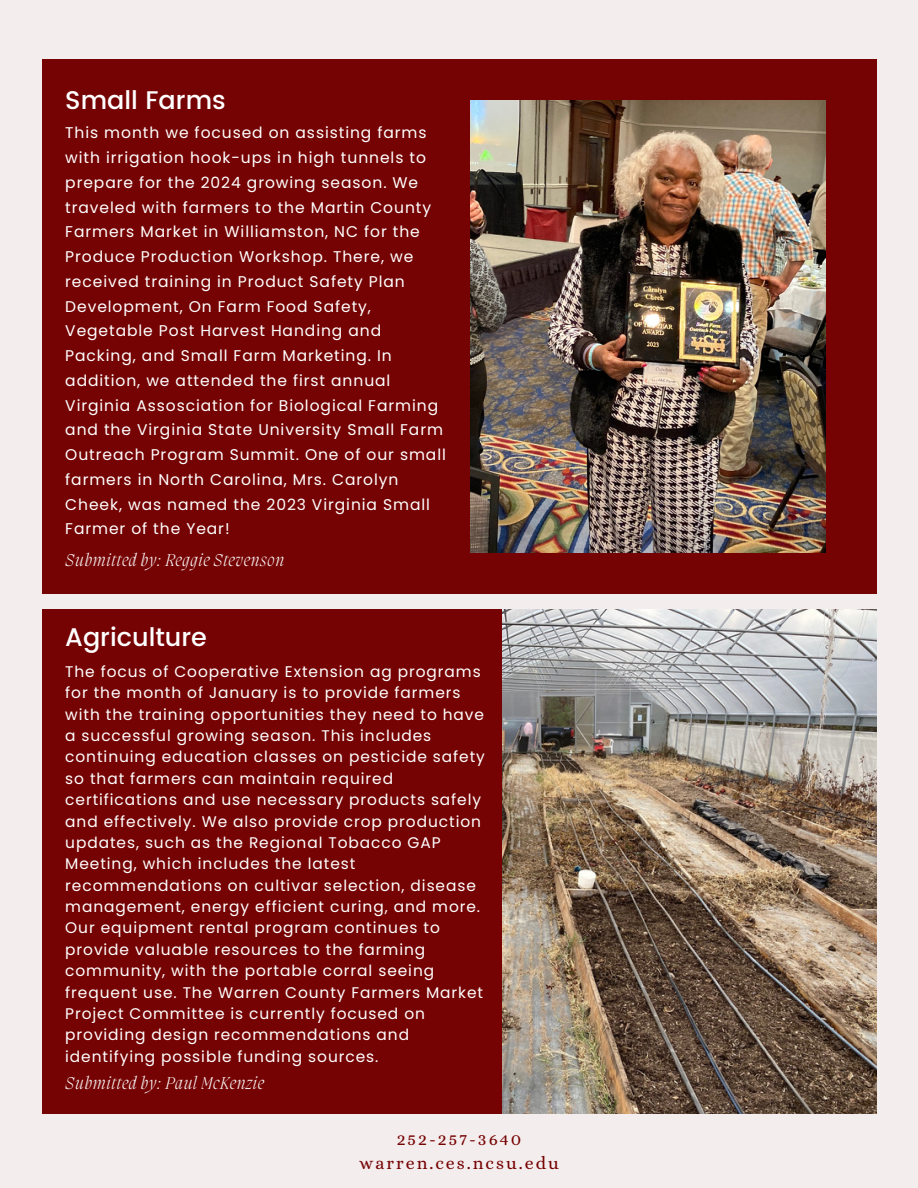
<style>
.page{position:relative;width:918px;height:1188px;background:#f4eded}
.page>*{position:absolute;margin:0;border:0;box-sizing:border-box;transform-origin:0 0}
.t1{font:500 25.5px "Poppins";color:#fff}
.t2{font:500 24px "Poppins";color:#fff}
.t3{font:18px/24.8px "Alice";letter-spacing:.11em;color:#760303;text-align:center}
.t4{font:italic 200 17.55px "Migra";letter-spacing:.04em;color:#fff}
.t5{font:15.45px/21.3px "Poppins";letter-spacing:.06em;color:#fff}
</style>
<div class="page">
<div style="left:42px;top:60px;width:834px;height:534px;background:#760303"></div>
<img style="left:470px;top:100px;width:356px;height:453px">
<div style="left:42px;top:609px;width:482px;height:504px;background:#760303"></div>
<img style="left:502px;top:609px;width:375px;height:504px">
<h1 class="t1" style="left:65px;top:86px;width:162px">Small Farms</h1>
<p class="t5" style="left:65px;top:121px;width:382px;line-height:24.8px">This month we focused on assisting farms with irrigation hook-ups in high tunnels to prepare for the 2024 growing season. We traveled with farmers to the Martin County Farmers Market in Williamston, NC for the Produce Production Workshop. There, we received training in Product Safety Plan Development, On Farm Food Safety, Vegetable Post Harvest Handing and Packing, and Small Farm Marketing. In addition, we attended the first annual Virginia Assosciation for Biological Farming and the Virginia State University Small Farm Outreach Program Summit. One of our small farmers in North Carolina, Mrs. Carolyn Cheek, was named the 2023 Virginia Small Farmer of the Year!</p>
<h1 class="t2" style="left:65px;top:128px;width:153px">Small Farms</h1>
<h2 class="t4" style="left:65px;top:552px;width:220px">Submitted by: Reggie Stevenson</h2>
<p class="t1" style="left:65px;top:622px;width:143px">Agriculture</p>
<h1 class="t5" style="left:65px;top:661px;width:421px">The focus of Cooperative Extension ag programs for the month of January is to provide farmers with the training opportunities they need to have a successful growing season. This includes continuing education classes on pesticide safety so that farmers can maintain required certifications and use necessary products safely and effectively. We also provide crop production updates, such as the Regional Tobacco GAP Meeting, which includes the latest recommendations on cultivar selection, disease management, energy efficient curing, and more.<br>Our equipment rental program continues to provide valuable resources to the farming community, with the portable corral seeing frequent use. The Warren County Farmers Market Project Committee is currently focused on providing design recommendations and identifying possible funding sources.</h1>
<h2 class="t4" style="left:65px;top:1075px;width:200px">Submitted by: Paul McKenzie</h2>
<p class="t3" style="left:359px;top:1126px;width:201px">252-257-3640 warren.ces.ncsu.edu</p>
</div>
